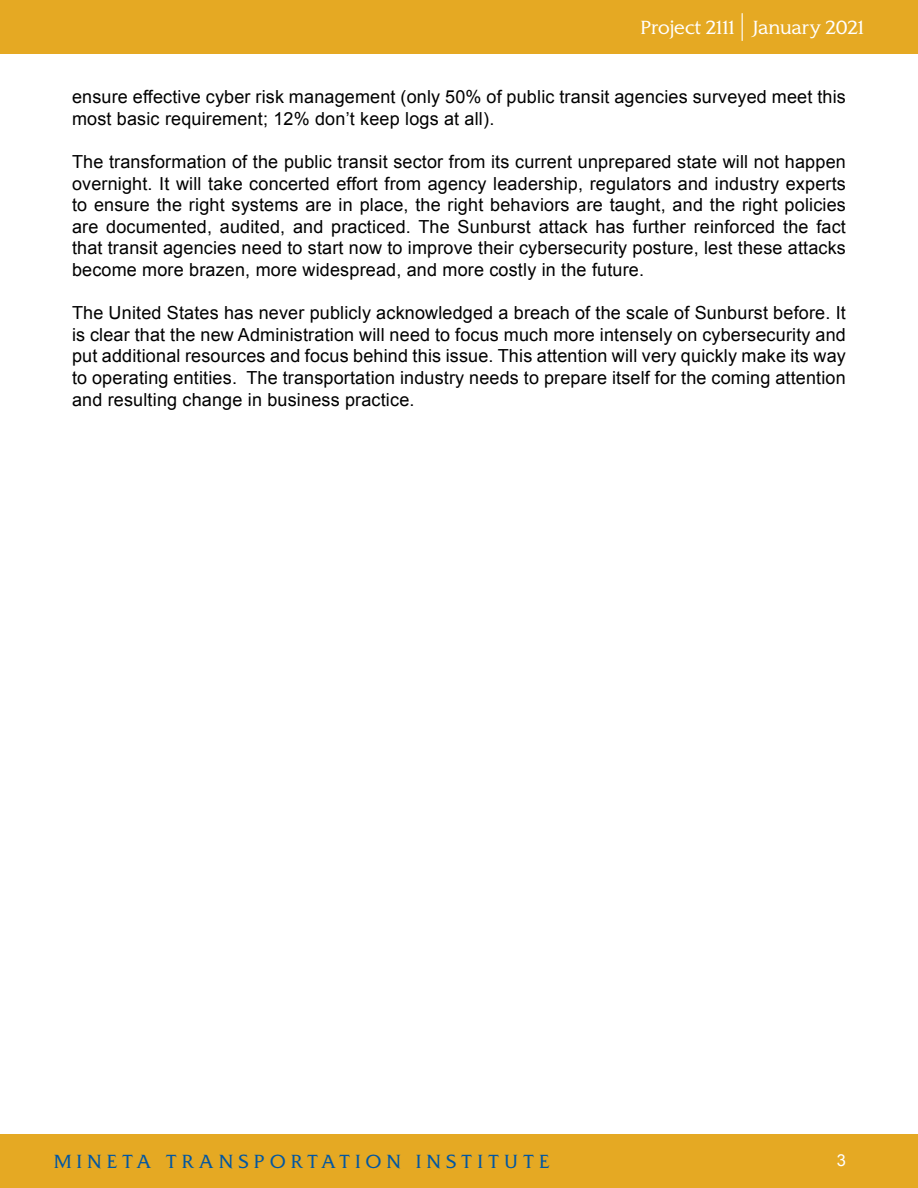
<style>
.page{position:relative;width:918px;height:1188px;background:#fff}
.page>*{position:absolute;margin:0;border:0;box-sizing:border-box;transform-origin:0 0}
.t1{font:18px/21.6px "Arial";letter-spacing:.01em;color:#000;text-align:justify}
.t2{font:300 18px "SJSU Spartan";letter-spacing:.3em;color:#0056a2}
.t3{font:300 18px "SJSU Spartan";color:#fff}
.t4{font:16.5px "Arial";color:#fff}
</style>
<div class="page">
<div style="left:0;top:1134px;width:918px;height:54px;background:#e5a923"></div>
<div style="left:0;top:0;width:918px;height:54px;background:#e5a923"></div>
<svg style="left:742px;top:13px;width:1px;height:28px"></svg>
<p class="t3" style="left:641px;top:16px;width:225px">Project 2111 January 2021</p>
<p class="t1" style="left:72px;top:86px;width:775px">ensure effective cyber risk management (only 50% of public transit agencies surveyed meet this most basic requirement; 12% don’t keep logs at all).</p>
<p class="t1" style="left:72px;top:151px;width:775px">The transformation of the public transit sector from its current unprepared state will not happen overnight. It will take concerted effort from agency leadership, regulators and industry experts to ensure the right systems are in place, the right behaviors are taught, and the right policies are documented, audited, and practiced. The Sunburst attack has further reinforced the fact that transit agencies need to start now to improve their cybersecurity posture, lest these attacks become more brazen, more widespread, and more costly in the future.</p>
<p class="t1" style="left:72px;top:302px;width:775px">The United States has never publicly acknowledged a breach of the scale of Sunburst before. It is clear that the new Administration will need to focus much more intensely on cybersecurity and put additional resources and focus behind this issue. This attention will very quickly make its way to operating entities. The transportation industry needs to prepare itself for the coming attention and resulting change in business practice.</p>
<p class="t2" style="left:54px;top:1150px;width:497px">MINETA TRANSPORTATION INSTITUTE</p>
<p class="t4" style="left:837px;top:1149px;width:11px">3</p>
</div>
